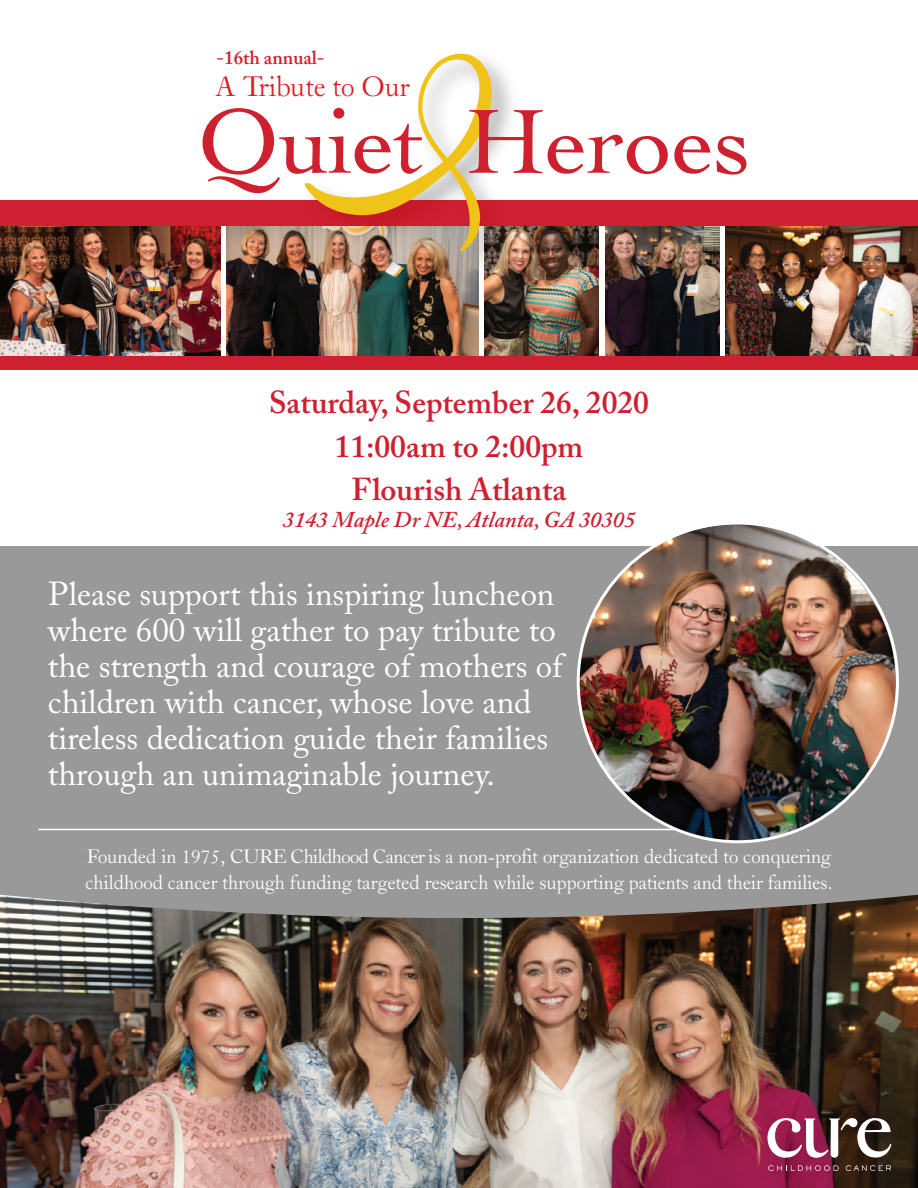
<style>
.page{position:relative;width:918px;height:1188px;background:#fff}
.page>*{position:absolute;margin:0;border:0;box-sizing:border-box;transform-origin:0 0}
.t1{font:33px/36px "Adobe Caslon Pro";color:#fff}
.t2{font:600 31.5px/43.5px "Adobe Caslon Pro";color:#cf2031;text-align:center}
.t3{font:30.45px "Caslon Old Face BT";color:#dd1f26}
.t4{font:italic 600 22.5px "Adobe Caslon Pro";color:#cf2031}
.t5{font:21px/25.5px "Caslon Old Face BT";color:#fff}
.t6{font:600 19.05px "Adobe Caslon Pro";color:#cf2031}
</style>
<div class="page">
<img style="left:606px;top:225px;width:113px;height:131px">
<img style="left:226px;top:252px;width:252px;height:104px">
<img style="left:0;top:225px;width:220px;height:131px">
<img style="left:485px;top:252px;width:113px;height:104px">
<img style="left:725px;top:225px;width:193px;height:131px">
<div style="left:0;top:200px;width:918px;height:25px;background:#cf2031"></div>
<img style="left:292px;top:53px;width:233px;height:232px">
<svg style="left:203px;top:54px;width:465px;height:198px"></svg>
<svg style="left:674px;top:136px;width:36px;height:38px"></svg>
<svg style="left:717px;top:136px;width:30px;height:39px"></svg>
<div style="left:0;top:356px;width:918px;height:14px;background:#cf2031"></div>
<div style="left:0;top:546px;width:918px;height:177px;background:#999"></div>
<img style="left:0;top:927px;width:918px;height:261px">
<svg style="left:767px;top:1118px;width:124px;height:40px"></svg>
<svg style="left:768px;top:1165px;width:71px;height:6px"></svg>
<svg style="left:846px;top:1165px;width:45px;height:6px"></svg>
<svg style="left:0;top:704px;width:918px;height:223px;background:#949392"></svg>
<hr style="left:38px;top:829px;width:683px;height:1px;background:#fff">
<img style="left:578px;top:525px;width:318px;height:318px;border-radius:159px">
<p class="t6" style="left:216px;top:47px;width:110px">-16th annual-</p>
<p class="t3" style="left:215px;top:68px;width:196px">A Tribute to Our</p>
<p class="t2" style="left:269px;top:380px;width:381px">Saturday, September 26, 2020<br>11:00am to 2:00pm<br>Flourish Atlanta</p>
<p class="t4" style="left:283px;top:506px;width:354px">3143 Maple Dr NE, Atlanta, GA 30305</p>
<p class="t1" style="left:48px;top:575px;width:516px">Please support this inspiring luncheon where 600 will gather to pay tribute to the strength and courage of mothers of children with cancer, whose love and tireless dedication guide their families through an unimaginable journey.</p>
<p class="t5" style="left:85px;top:843px;width:749px">Founded in 1975, CURE Childhood Cancer is a non-profit organization dedicated to conquering childhood cancer through funding targeted research while supporting patients and their families.</p>
</div>
